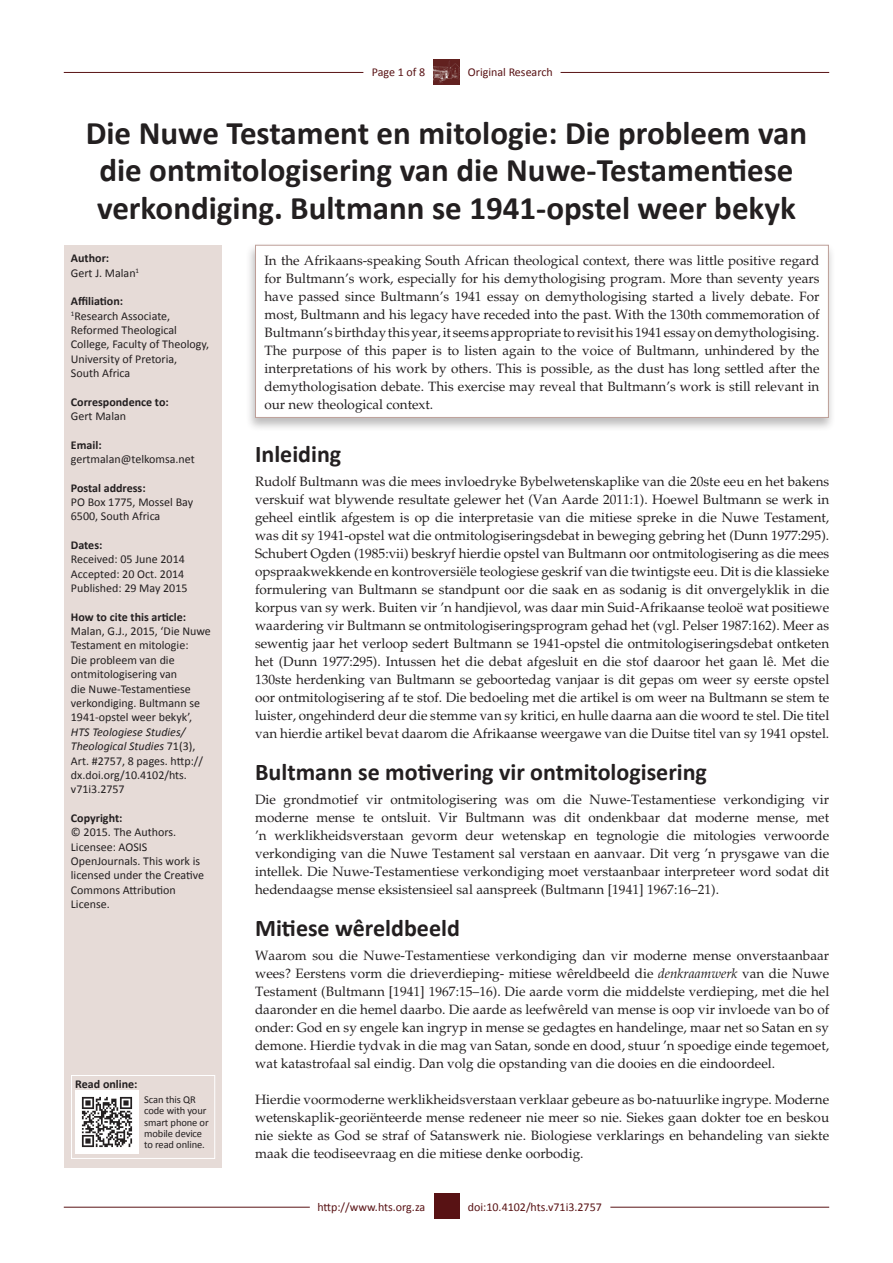
<style>
.page{position:relative;width:893px;height:1263px;background:#fff}
.page>*{position:absolute;margin:0;border:0;box-sizing:border-box;transform-origin:0 0}
.Article_Title{font:700 33px/37.5px "Calibri";color:#231f20;text-align:center}
._1{font:700 24px "Calibri";color:#231f20}
.Text1{font:13.5px/18px "Palatino";color:#231f20;text-align:justify}
.Abstract_Text{font:13.5px/18px "Palatino";color:#231f20;text-align:justify}
.Text{font:13.5px/18px "Palatino";color:#231f20;text-align:justify}
.Sidebar_text{font:12px/14.4px "Calibri";color:#231f20}
.Sidebar_head{font:700 12px "Calibri";color:#231f20}
.RRH_Bottom{font:12px "Calibri";color:#581214}
.LRH_Bottom{font:12px "Calibri";letter-spacing:-.005em;color:#581214}
.RRH{font:12px "Calibri";color:#581214}
.LRH{font:12px "Calibri";letter-spacing:-.005em;color:#581214}
.Sidebar_text-2{font:10.5px/11.2px "Calibri";letter-spacing:-.01em;color:#231f20}
.s1{font-style:italic}
</style>
<div class="page">
<hr style="left:64px;top:1207px;width:246px;height:1px;background:#581214">
<hr style="left:610px;top:1207px;width:219px;height:1px;background:#581214">
<hr style="left:64px;top:72px;width:299px;height:1px;background:#581214">
<hr style="left:561px;top:72px;width:268px;height:1px;background:#581214">
<img style="left:434px;top:59px;width:25px;height:26px">
<div style="left:434px;top:1193px;width:25px;height:26px;background:#581214"></div>
<div style="left:65px;top:245px;width:157px;height:922px;background:#e6dbd7"></div>
<div style="left:246px;top:242px;width:590px;height:190px;background:#231f20;opacity:.3"></div>
<div style="left:255px;top:245px;width:573px;height:172px;background:#fff"></div>
<div style="left:255px;top:245px;width:574px;height:173px;border:1px solid #be9f98"></div>
<div style="left:71px;top:1075px;width:144px;height:84px;border:1px solid #fff"></div>
<img style="left:75px;top:1091px;width:63px;height:63px">
<p class="LRH" style="left:372px;top:65px;width:55px">Page 1 of 8</p>
<p class="RRH" style="left:468px;top:65px;width:86px">Original Research</p>
<p class="Article_Title" style="left:86px;top:113px;width:723px">Die Nuwe Testament en mitologie: Die probleem van die ontmitologisering van die Nuwe-Testamentiese verkondiging. Bultmann se 1941-opstel weer bekyk</p>
<p class="Abstract_Text" style="left:264px;top:251px;width:557px">In the Afrikaans-speaking South African theological context, there was little positive regard for Bultmann’s work, especially for his demythologising program. More than seventy years have passed since Bultmann’s 1941 essay on demythologising started a lively debate. For most, Bultmann and his legacy have receded into the past. With the 130th commemoration of Bultmann’s birthday this year, it seems appropriate to revisit his 1941 essay on demythologising.<br>The purpose of this paper is to listen again to the voice of Bultmann, unhindered by the interpretations of his work by others. This is possible, as the dust has long settled after the demythologisation debate. This exercise may reveal that Bultmann’s work is still relevant in our new theological context.</p>
<p class="Sidebar_head" style="left:71px;top:251px;width:40px">Author:</p>
<p class="Sidebar_text" style="left:71px;top:266px;width:70px">Gert J. Malan<sup>1</sup></p>
<p class="Sidebar_head" style="left:71px;top:294px;width:54px">Affiliation:</p>
<p class="Sidebar_text" style="left:71px;top:308px;width:140px"><sup>1</sup>Research Associate,<br>Reformed Theological<br>College, Faculty of Theology,<br>University of Pretoria,<br>South Africa</p>
<p class="Sidebar_head" style="left:71px;top:394px;width:99px">Correspondence to:</p>
<p class="Sidebar_text" style="left:71px;top:409px;width:57px">Gert Malan</p>
<p class="Sidebar_head" style="left:71px;top:437px;width:32px">Email:</p>
<p class="Sidebar_text" style="left:71px;top:452px;width:125px">gertmalan@telkomsa.net</p>
<p class="Sidebar_head" style="left:71px;top:480px;width:76px">Postal address:</p>
<p class="Sidebar_text" style="left:71px;top:495px;width:124px">PO Box 1775, Mossel Bay<br>6500, South Africa</p>
<p class="Sidebar_head" style="left:71px;top:537px;width:33px">Dates:</p>
<p class="Sidebar_text" style="left:71px;top:552px;width:115px">Received: 05 June 2014</p>
<p class="Sidebar_text" style="left:71px;top:566px;width:115px">Accepted: 20 Oct. 2014</p>
<p class="Sidebar_text" style="left:71px;top:581px;width:118px">Published: 29 May 2015</p>
<p class="Sidebar_head" style="left:71px;top:609px;width:117px">How to cite this article:</p>
<p class="Sidebar_text" style="left:71px;top:624px;width:142px">Malan, G.J., 2015, ‘Die Nuwe<br>Testament en mitologie:<br>Die probleem van die ontmitologisering van<br>die Nuwe-Testamentiese verkondiging. Bultmann se<br>1941-opstel weer bekyk’,<br><span class="s1">HTS Teologiese Studies/<br>Theological Studies</span> 71(3),<br>Art. #2757, 8 pages. http:// dx.doi.org/10.4102/hts. v71i3.2757</p>
<p class="Sidebar_head" style="left:71px;top:810px;width:53px">Copyright:</p>
<p class="Sidebar_text" style="left:71px;top:825px;width:135px">© 2015. The Authors.<br>Licensee: AOSIS<br>OpenJournals. This work is licensed under the Creative<br>Commons Attribution<br>License.</p>
<p class="_1" style="left:255px;top:439px;width:88px">Inleiding</p>
<p class="Text1" style="left:255px;top:473px;width:576px">Rudolf Bultmann was die mees invloedryke Bybelwetenskaplike van die 20ste eeu en het bakens verskuif wat blywende resultate gelewer het (Van Aarde 2011:1). Hoewel Bultmann se werk in geheel eintlik afgestem is op die interpretasie van die mitiese spreke in die Nuwe Testament, was dit sy 1941-opstel wat die ontmitologiseringsdebat in beweging gebring het (Dunn 1977:295).<br>Schubert Ogden (1985:vii) beskryf hierdie opstel van Bultmann oor ontmitologisering as die mees opspraakwekkende en kontroversiële teologiese geskrif van die twintigste eeu. Dit is die klassieke formulering van Bultmann se standpunt oor die saak en as sodanig is dit onvergelyklik in die korpus van sy werk. Buiten vir ’n handjievol, was daar min Suid-Afrikaanse teoloë wat positiewe waardering vir Bultmann se ontmitologiseringsprogram gehad het (vgl. Pelser 1987:162). Meer as sewentig jaar het verloop sedert Bultmann se 1941-opstel die ontmitologiseringsdebat ontketen het (Dunn 1977:295). Intussen het die debat afgesluit en die stof daaroor het gaan lê. Met die 130ste herdenking van Bultmann se geboortedag vanjaar is dit gepas om weer sy eerste opstel oor ontmitologisering af te stof. Die bedoeling met die artikel is om weer na Bultmann se stem te luister, ongehinderd deur die stemme van sy kritici, en hulle daarna aan die woord te stel. Die titel van hierdie artikel bevat daarom die Afrikaanse weergawe van die Duitse titel van sy 1941 opstel.</p>
<p class="_1" style="left:255px;top:757px;width:453px">Bultmann se motivering vir ontmitologisering</p>
<p class="Text1" style="left:255px;top:791px;width:576px">Die grondmotief vir ontmitologisering was om die Nuwe-Testamentiese verkondiging vir moderne mense te ontsluit. Vir Bultmann was dit ondenkbaar dat moderne mense, met ’n werklikheidsverstaan gevorm deur wetenskap en tegnologie die mitologies verwoorde verkondiging van die Nuwe Testament sal verstaan en aanvaar. Dit verg ’n prysgawe van die intellek. Die Nuwe-Testamentiese verkondiging moet verstaanbaar interpreteer word sodat dit hedendaagse mense eksistensieel sal aanspreek (Bultmann [1941] 1967:16–21).</p>
<p class="_1" style="left:255px;top:913px;width:206px">Mitiese wêreldbeeld</p>
<p class="Text1" style="left:255px;top:947px;width:576px">Waarom sou die Nuwe-Testamentiese verkondiging dan vir moderne mense onverstaanbaar wees? Eerstens vorm die drieverdieping- mitiese wêreldbeeld die <span class="s1">denkraamwerk</span> van die Nuwe Testament (Bultmann [1941] 1967:15–16). Die aarde vorm die middelste verdieping, met die hel daaronder en die hemel daarbo. Die aarde as leefwêreld van mense is oop vir invloede van bo of onder: God en sy engele kan ingryp in mense se gedagtes en handelinge, maar net so Satan en sy demone. Hierdie tydvak in die mag van Satan, sonde en dood, stuur ’n spoedige einde tegemoet, wat katastrofaal sal eindig. Dan volg die opstanding van die dooies en die eindoordeel.</p>
<p class="Text" style="left:255px;top:1091px;width:576px">Hierdie voormoderne werklikheidsverstaan verklaar gebeure as bo-natuurlike ingrype. Moderne wetenskaplik-georiënteerde mense redeneer nie meer so nie. Siekes gaan dokter toe en beskou nie siekte as God se straf of Satanswerk nie. Biologiese verklarings en behandeling van siekte maak die teodiseevraag en die mitiese denke oorbodig.</p>
<p class="Sidebar_head" style="left:75px;top:1077px;width:64px">Read online:</p>
<p class="Sidebar_text-2" style="left:144px;top:1094px;width:66px">Scan this QR code with your smart phone or mobile device to read online.</p>
<p class="LRH_Bottom" style="left:317px;top:1199px;width:109px">http://www.hts.org.za</p>
<p class="RRH_Bottom" style="left:468px;top:1199px;width:136px">doi:10.4102/hts.v71i3.2757</p>
</div>
